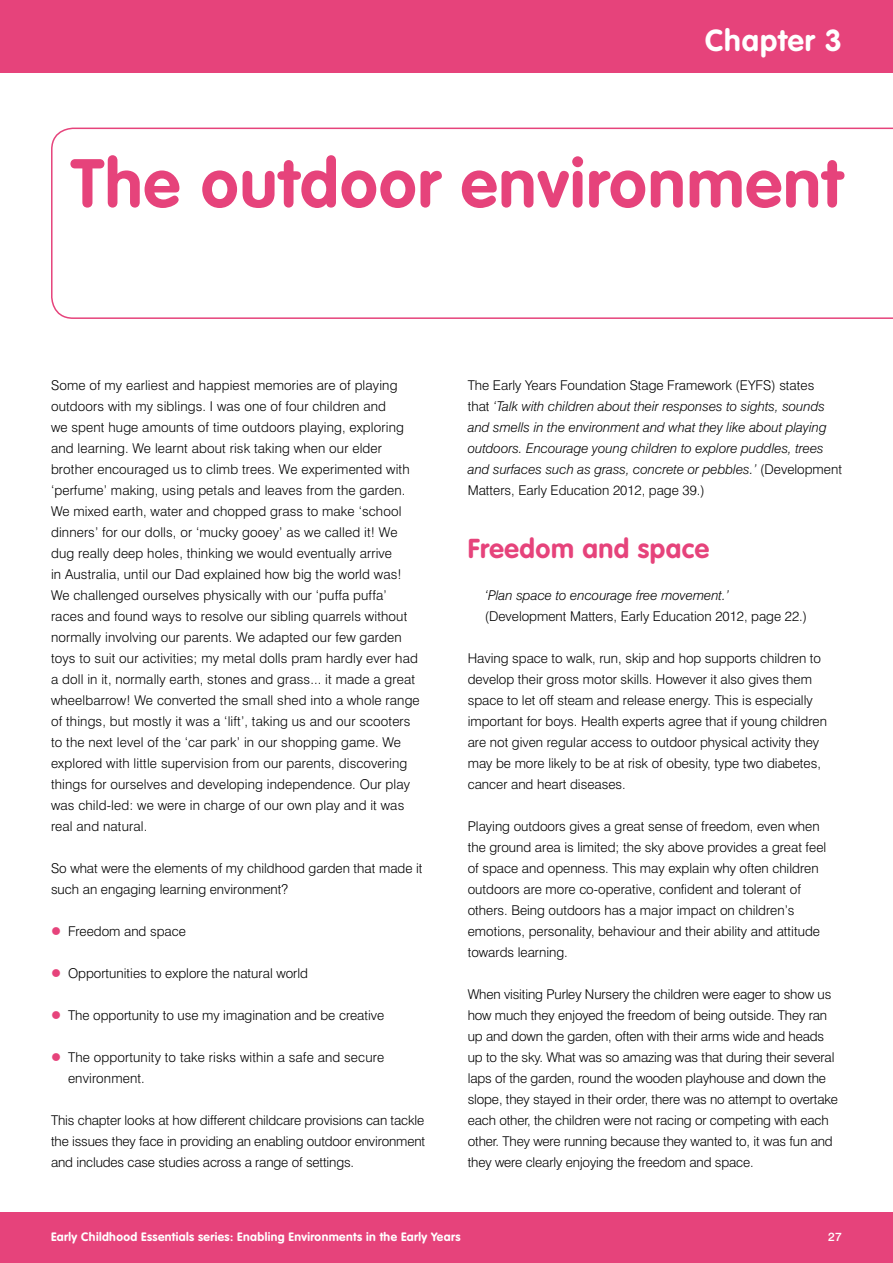
<style>
.page{position:relative;width:893px;height:1263px;background:#fff}
.page>*{position:absolute;margin:0;border:0;box-sizing:border-box;transform-origin:0 0}
.t1{font:700 67.5px "VAG Rounded Std";letter-spacing:.02em;color:#e6437b}
.t2{font:700 30px "VAG Rounded Std";letter-spacing:.03em;color:#fff}
.t3{font:700 27px "VAG Rounded Std";letter-spacing:.02em;color:#e6437b}
.t4{font:300 13.5px/21px "Swiss 721 BT";color:#000}
.t5{font:italic 300 13.5px/21px "Swiss 721 BT";color:#000}
.t6{font:700 12px "VAG Rounded Std";letter-spacing:.03em;color:#fff}
.t7{font:500 12px "Swiss 721 BT";color:#fff}
.s1{color:#e6437b}
.s2{font-style:normal}
</style>
<div class="page">
<div style="left:0;top:1212px;width:893px;height:51px;background:#e6437b"></div>
<div style="left:0;top:0;width:893px;height:72px;background:#e6437b"></div>
<svg style="left:51px;top:128px;width:842px;height:191px"></svg>
<h2 class="t2" style="left:705px;top:23px;width:138px">Chapter 3</h2>
<h1 class="t1" style="left:71px;top:144px;width:772px">The outdoor environment</h1>
<p class="t4" style="left:51px;top:375px;width:370px">Some of my earliest and happiest memories are of playing outdoors with my siblings. I was one of four children and<br>we spent huge amounts of time outdoors playing, exploring and learning. We learnt about risk taking when our elder brother encouraged us to climb trees. We experimented with ‘perfume’ making, using petals and leaves from the garden.<br>We mixed earth, water and chopped grass to make ‘school dinners’ for our dolls, or ‘mucky gooey’ as we called it! We dug really deep holes, thinking we would eventually arrive<br>in Australia, until our Dad explained how big the world was!<br>We challenged ourselves physically with our ‘puffa puffa’ races and found ways to resolve our sibling quarrels without normally involving our parents. We adapted our few garden toys to suit our activities; my metal dolls pram hardly ever had a doll in it, normally earth, stones and grass... it made a great wheelbarrow! We converted the small shed into a whole range of things, but mostly it was a ‘lift’, taking us and our scooters to the next level of the ‘car park’ in our shopping game. We explored with little supervision from our parents, discovering things for ourselves and developing independence. Our play was child-led: we were in charge of our own play and it was real and natural.</p>
<p class="t4" style="left:51px;top:858px;width:373px">So what were the elements of my childhood garden that made it such an engaging learning environment?</p>
<p class="t4" style="left:51px;top:921px;width:136px"><span class="s1">●</span> Freedom and space</p>
<p class="t4" style="left:51px;top:963px;width:258px"><span class="s1">●</span> Opportunities to explore the natural world</p>
<p class="t4" style="left:51px;top:1005px;width:335px"><span class="s1">●</span> The opportunity to use my imagination and be creative</p>
<p class="t4" style="left:68px;top:1047px;width:318px;text-indent:-17px"><span class="s1">●</span> The opportunity to take risks within a safe and secure environment.</p>
<p class="t4" style="left:51px;top:1110px;width:376px;text-align:justify">This chapter looks at how different childcare provisions can tackle the issues they face in providing an enabling outdoor environment and includes case studies across a range of settings.</p>
<p class="t5" style="left:468px;top:375px;width:376px"><span class="s2">The Early Years Foundation Stage Framework (EYFS) states<br>that</span> ‘Talk with children about their responses to sights, sounds and smells in the environment and what they like about playing outdoors. Encourage young children to explore puddles, trees and surfaces such as grass, concrete or pebbles.’ <span class="s2">(Development Matters, Early Education 2012, page 39.)</span></p>
<h3 class="t3" style="left:468px;top:533px;width:243px">Freedom and space</h3>
<p class="t5" style="left:485px;top:585px;width:246px">‘Plan space to encourage free movement.’</p>
<p class="t4" style="left:485px;top:606px;width:324px">(Development Matters, Early Education 2012, page 22.)</p>
<p class="t4" style="left:468px;top:648px;width:361px">Having space to walk, run, skip and hop supports children to develop their gross motor skills. However it also gives them space to let off steam and release energy. This is especially important for boys. Health experts agree that if young children are not given regular access to outdoor physical activity they may be more likely to be at risk of obesity, type two diabetes, cancer and heart diseases.</p>
<p class="t4" style="left:468px;top:816px;width:360px">Playing outdoors gives a great sense of freedom, even when the ground area is limited; the sky above provides a great feel of space and openness. This may explain why often children outdoors are more co-operative, confident and tolerant of others. Being outdoors has a major impact on children’s emotions, personality, behaviour and their ability and attitude towards learning.</p>
<p class="t4" style="left:468px;top:984px;width:372px">When visiting Purley Nursery the children were eager to show us how much they enjoyed the freedom of being outside. They ran up and down the garden, often with their arms wide and heads up to the sky. What was so amazing was that during their several laps of the garden, round the wooden playhouse and down the slope, they stayed in their order, there was no attempt to overtake each other, the children were not racing or competing with each other. They were running because they wanted to, it was fun and they were clearly enjoying the freedom and space.</p>
<p class="t6" style="left:51px;top:1229px;width:411px">Early Childhood Essentials series: Enabling Environments in the Early Years</p>
<p class="t7" style="left:828px;top:1229px;width:15px">27</p>
</div>
